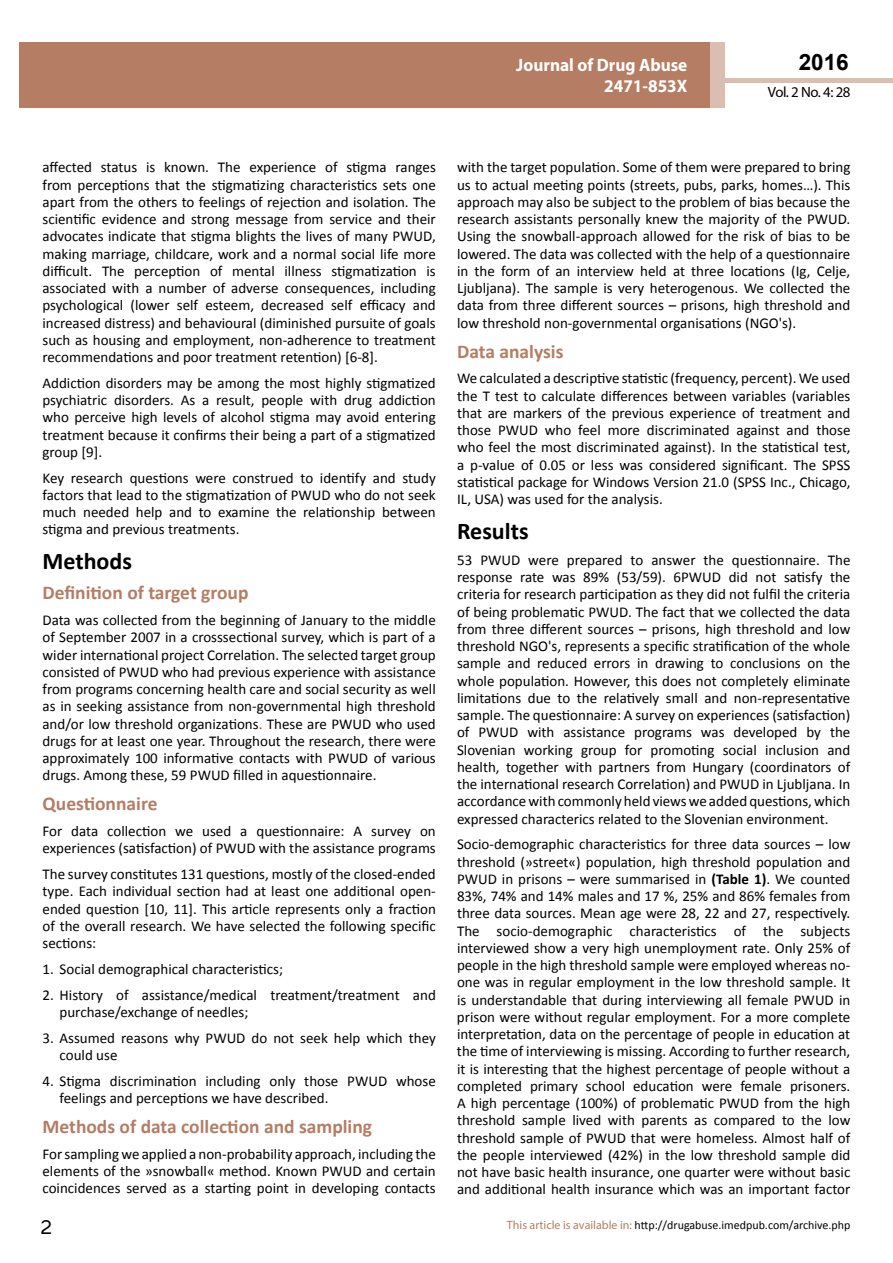
<style>
.page{position:relative;width:893px;height:1263px;background:#fff}
.page>*{position:absolute;margin:0;border:0;box-sizing:border-box;transform-origin:0 0}
.t1{font:25.5px "Tunga";color:#000}
.t2{font:700 24px "Calibri";color:#000}
.t3{font:700 22.5px "Arial";color:#000}
.t4{font:700 19.5px "Calibri";color:#b47d64}
.t5{font:700 18px/21.6px "Myriad Pro";color:#fff;text-align:right;scale:.96 1}
.t6{font:15px/17.2px "Calibri";color:#000;text-align:justify}
.t7{font:14.85px "Myriad Pro";letter-spacing:-.03em;color:#000}
.t8{font:12px "Calibri";color:#000}
.s1{color:#f00}
.s2{font-weight:700}
.s3{font-family:"Myriad Pro";color:#b47d64}
</style>
<div class="page">
<hr style="left:725px;top:78px;width:168px;height:4px;background:#d9beb1">
<div style="left:19px;top:42px;width:690px;height:66px;background:#b47d64"></div>
<div style="left:709px;top:42px;width:16px;height:66px;background:#d9beb1"></div>
<p class="t5" style="left:517px;top:53px;width:198px">ARCHIVOS DE MEDICINA<br>ISSN 1698-9465</p>
<h3 class="t3" style="left:799px;top:47px;width:52px">2016</h3>
<p class="t5" style="left:516px;top:53px;width:180px">Journal of Drug Abuse<br>2471-853X</p>
<p class="t7" style="left:768px;top:83px;width:84px">Vol. 2 No. 4: 28</p>
<p class="t6" style="left:42px;top:159px;width:395px">affected status is known. The experience of stigma ranges from perceptions that the stigmatizing characteristics sets one apart from the others to feelings of rejection and isolation. The scientific evidence and strong message from service and their advocates indicate that stigma blights the lives of many PWUD, making marriage, childcare, work and a normal social life more difficult. The perception of mental illness stigmatization is associated with a number of adverse consequences, including psychological (lower self esteem, decreased self efficacy and increased distress) and behavioural (diminished pursuite of goals such as housing and employment, non-adherence to treatment recommendations and poor treatment retention) [6-8].</p>
<p class="t6" style="left:42px;top:374px;width:395px">Addiction disorders may be among the most highly stigmatized psychiatric disorders. As a result, people with drug addiction who perceive high levels of alcohol stigma may avoid entering treatment because it confirms their being a part of a stigmatized group [9].</p>
<p class="t6" style="left:42px;top:469px;width:395px">Key research questions were construed to identify and study factors that lead to the stigmatization of PWUD who do not seek much needed help and to examine the relationship between stigma and previous treatments.</p>
<h2 class="t2" style="left:43px;top:546px;width:91px">Methods</h2>
<h3 class="t4" style="left:43px;top:580px;width:208px">Definition of target group</h3>
<p class="t6" style="left:42px;top:611px;width:395px">Data was collected from the beginning of January to the middle of September 2007 in a crosssectional survey, which is part of a wider international project Correlation. The selected target group consisted of PWUD who had previous experience with assistance from programs concerning health care and social security as well as in seeking assistance from non-governmental high threshold and/or low threshold organizations<span class="s1">.</span> These are PWUD who used drugs for at least one year. Throughout the research, there were approximately 100 informative contacts with PWUD of various drugs. Among these, 59 PWUD filled in aquestionnaire.</p>
<h3 class="t4" style="left:43px;top:791px;width:116px">Questionnaire</h3>
<p class="t6" style="left:43px;top:822px;width:395px">For data collection we used a questionnaire: A survey on experiences (satisfaction) of PWUD with the assistance programs</p>
<p class="t6" style="left:43px;top:865px;width:395px">The survey constitutes 131 questions, mostly of the closed-ended type. Each individual section had at least one additional open&shy;ended question [10, 11]. This article represents only a fraction of the overall research. We have selected the following specific sections:</p>
<p class="t6" style="left:43px;top:960px;width:242px">1. Social demographical characteristics;</p>
<p class="t6" style="left:60px;top:986px;width:378px;text-indent:-17px">2. History of assistance/medical treatment/treatment and purchase/exchange of needles;</p>
<p class="t6" style="left:60px;top:1029px;width:378px;text-indent:-17px">3. Assumed reasons why PWUD do not seek help which they could use</p>
<p class="t6" style="left:60px;top:1072px;width:378px;text-indent:-17px">4. Stigma discrimination including only those PWUD whose feelings and perceptions we have described.</p>
<h3 class="t4" style="left:43px;top:1114px;width:331px">Methods of data collection and sampling</h3>
<p class="t6" style="left:42px;top:1145px;width:395px">Forsampling we applied a non-probability approach, including the elements of the »snowball« method. Known PWUD and certain coincidences served as a starting point in developing contacts</p>
<p class="t6" style="left:457px;top:159px;width:395px">with the target population. Some of them were prepared to bring us to actual meeting points (streets, pubs, parks, homes…). This approach may also be subject to the problem of bias because the research assistants personally knew the majority of the PWUD.<br>Using the snowball-approach allowed for the risk of bias to be lowered. The data was collected with the help of a questionnaire in the form of an interview held at three locations (Ig, Celje, Ljubljana). The sample is very heterogenous. We collected the data from three different sources – prisons, high threshold and low threshold non-governmental organisations (NGO's).</p>
<h3 class="t4" style="left:457px;top:339px;width:108px">Data analysis</h3>
<p class="t6" style="left:457px;top:370px;width:395px">We calculated a descriptive statistic (frequency, percent). We used the T test to calculate differences between variables (variables that are markers of the previous experience of treatment and those PWUD who feel more discriminated against and those who feel the most discriminated against). In the statistical test, a p-value of 0.05 or less was considered significant. The SPSS statistical package for Windows Version 21.0 (SPSS Inc., Chicago, IL, USA) was used for the analysis.</p>
<h2 class="t2" style="left:457px;top:516px;width:73px">Results</h2>
<p class="t6" style="left:457px;top:551px;width:395px">53 PWUD were prepared to answer the questionnaire. The response rate was 89% (53/59). 6PWUD did not satisfy the criteria for research participation as they did not fulfil the criteria of being problematic PWUD. The fact that we collected the data from three different sources – prisons, high threshold and low threshold NGO's, represents a specific stratification of the whole sample and reduced errors in drawing to conclusions on the whole population. However, this does not completely eliminate limitations due to the relatively small and non-representative sample. The questionnaire: A survey on experiences (satisfaction) of PWUD with assistance programs was developed by the Slovenian working group for promoting social inclusion and health, together with partners from Hungary (coordinators of the international research Correlation) and PWUD in Ljubljana. In accordancewith commonly held viewswe added questions,which expressed characterics related to the Slovenian environment.</p>
<p class="t6" style="left:457px;top:836px;width:395px">Socio-demographic characteristics for three data sources – low threshold (»street«) population, high threshold population and PWUD in prisons – were summarised in <span class="s2">(Table 1)</span>. We counted 83%, 74% and 14% males and 17 %, 25% and 86% females from three data sources. Mean age were 28, 22 and 27, respectively.<br>The socio-demographic characteristics of the subjects interviewed show a very high unemployment rate. Only 25% of people in the high threshold sample were employed whereas no&shy;one was in regular employment in the low threshold sample. It is understandable that during interviewing all female PWUD in prison were without regular employment. For a more complete interpretation, data on the percentage of people in education at the time of interviewing is missing. According to further research, it is interesting that the highest percentage of people without a completed primary school education were female prisoners.<br>A high percentage (100%) of problematic PWUD from the high threshold sample lived with parents as compared to the low threshold sample of PWUD that were homeless. Almost half of the people interviewed (42%) in the low threshold sample did not have basic health insurance, one quarter were without basic and additional health insurance which was an important factor</p>
<h1 class="t1" style="left:41px;top:1210px;width:13px">2</h1>
<p class="t8" style="left:507px;top:1218px;width:345px"><span class="s3">This article is available in:</span> http://drugabuse.imedpub.com/archive.php</p>
</div>
